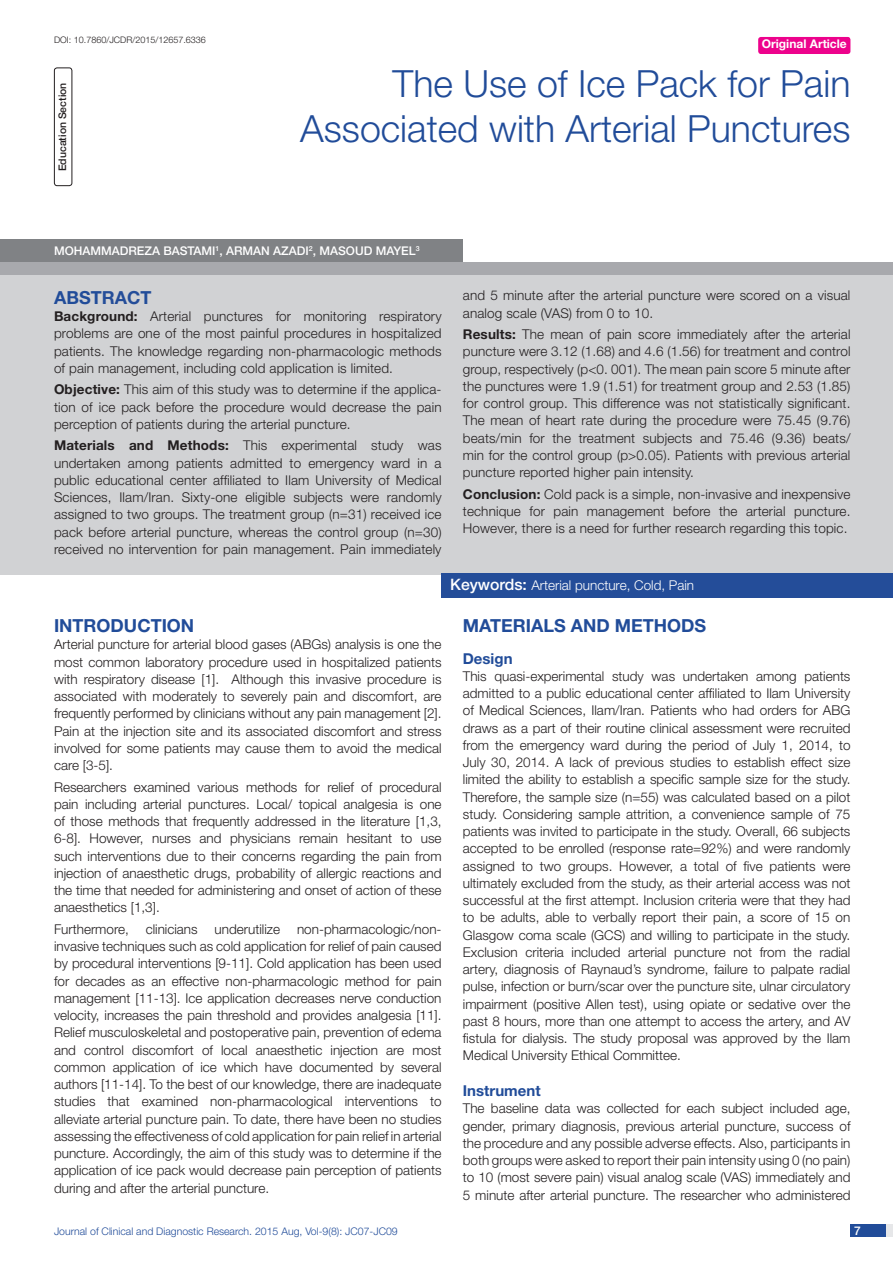
<style>
.page{position:relative;width:893px;height:1263px;background:#fff}
.page>*{position:absolute;margin:0;border:0;box-sizing:border-box;transform-origin:0 0}
.t1{font:300 37.5px/45px "Helvetica Neue";color:#214c99;text-align:right}
.Level_1{font:700 18px "Helvetica Neue";color:#214c99}
.Abstract_head{font:700 18px "Helvetica Neue";color:#214c99}
.Level_2{font:700 15px "Helvetica Neue";color:#214c99}
.Body_text{font:300 13.5px/17.2px "Helvetica Neue";color:#231f20;text-align:justify}
.Abstract_Text{font:300 13.5px/17.2px "Helvetica Neue";letter-spacing:.01em;color:#231f20;text-align:justify}
.t2{font:300 13.5px "Helvetica Neue";color:#fff}
.Author{font:500 12px "Helvetica Neue";color:#fff}
.t3{font:700 12px "Helvetica Neue";color:#fff}
.t4{font:300 10.5px "Helvetica Neue";color:#214c99}
.t5{font:500 10.5px "Helvetica Neue";color:#231f20}
.DOI{font:300 9px "Helvetica Neue";color:#231f20}
.s1{color:#244d99}
.s2{font-weight:700}
.s3{font-weight:500;font-size:15.75px}
</style>
<div class="page">
<div style="left:850px;top:1224px;width:43px;height:13px;background:#e6e7e9"></div>
<div style="left:850px;top:1224px;width:35px;height:13px;background:#214c99"></div>
<div style="left:758px;top:37px;width:92px;height:17px;background:#ed028c;border-radius:3px"></div>
<div style="left:0;top:266px;width:893px;height:308px;background:#d1d2d4"></div>
<div style="left:0;top:262px;width:893px;height:12px;background:#a8a9ad"></div>
<div style="left:442px;top:573px;width:451px;height:24px;background:#244d99"></div>
<div style="left:0;top:239px;width:463px;height:23px;background:#808285"></div>
<div style="left:54px;top:68px;width:18px;height:118px;border:1px solid #231f20;border-radius:3px"></div>
<p class="DOI" style="left:54px;top:35px;width:153px">DOI: 10.7860/JCDR/2015/12657.6336</p>
<p class="t3" style="left:762px;top:37px;width:87px">Original Article</p>
<p class="t5" style="left:56px;top:171px;width:90px;rotate:-90deg">EDUCATION SECTION</p>
<p class="t1" style="left:300px;top:60px;width:552px">The Use of Ice Pack for Pain<br>Associated with Arterial Punctures</p>
<p class="Author" style="left:54px;top:244px;width:367px">MOHAMMADREZA BASTAMI<sup>1</sup>, ARMAN AZADI<sup>2</sup>, MASOUD MAYEL<sup>3</sup></p>
<p class="Abstract_head" style="left:54px;top:286px;width:98px">ABST<span class="s1">RAC</span>T</p>
<p class="Abstract_Text" style="left:54px;top:307px;width:389px"><span class="s2">Background:</span> Arterial punctures for monitoring respiratory problems are one of the most painful procedures in hospitalized patients. The knowledge regarding non-pharmacologic methods of pain management, including cold application is limited.</p>
<p class="Abstract_Text" style="left:54px;top:381px;width:389px;text-align:left"><span class="s2">Objective:</span> This aim of this study was to determine if the applica&shy;tion of ice pack before the procedure would decrease the pain perception of patients during the arterial puncture.</p>
<p class="Abstract_Text" style="left:54px;top:437px;width:389px"><span class="s2">Materials and Methods:</span> This experimental study was undertaken among patients admitted to emergency ward in a public educational center affiliated to Ilam University of Medical Sciences, Ilam/Iran. Sixty-one eligible subjects were randomly assigned to two groups. The treatment group (n=31) received ice pack before arterial puncture, whereas the control group (n=30) received no intervention for pain management. Pain immediately</p>
<p class="Abstract_Text" style="left:463px;top:287px;width:389px">and 5 minute after the arterial puncture were scored on a visual analog scale (VAS) from 0 to 10.</p>
<p class="Abstract_Text" style="left:463px;top:325px;width:389px"><span class="s2">Results:</span> The mean of pain score immediately after the arterial puncture were 3.12 (1.68) and 4.6 (1.56) for treatment and control group, respectively (p&lt;0. 001). The mean pain score 5 minute after the punctures were 1.9 (1.51) for treatment group and 2.53 (1.85) for control group. This difference was not statistically significant.<br>The mean of heart rate during the procedure were 75.45 (9.76) beats/min for the treatment subjects and 75.46 (9.36) beats/ min for the control group (p&gt;0.05). Patients with previous arterial puncture reported higher pain intensity.</p>
<p class="Abstract_Text" style="left:463px;top:485px;width:389px"><span class="s2">Conclusion:</span> Cold pack is a simple, non-invasive and inexpensive technique for pain management before the arterial puncture.<br>However, there is a need for further research regarding this topic.</p>
<p class="t2" style="left:450px;top:577px;width:245px"><span class="s3">KEYWORDS:</span> Arterial puncture, Cold, Pain</p>
<p class="Level_1" style="left:54px;top:615px;width:142px">Introduction</p>
<p class="Body_text" style="left:54px;top:636px;width:389px">Arterial puncture for arterial blood gases (ABGs) analysis is one the most common laboratory procedure used in hospitalized patients with respiratory disease [1]. Although this invasive procedure is associated with moderately to severely pain and discomfort, are frequently performed by clinicians without any pain management [2].<br>Pain at the injection site and its associated discomfort and stress involved for some patients may cause them to avoid the medical care [3-5].</p>
<p class="Body_text" style="left:54px;top:778px;width:389px">Researchers examined various methods for relief of procedural pain including arterial punctures. Local/ topical analgesia is one of those methods that frequently addressed in the literature [1,3, 6-8]. However, nurses and physicians remain hesitant to use such interventions due to their concerns regarding the pain from injection of anaesthetic drugs, probability of allergic reactions and the time that needed for administering and onset of action of these anaesthetics [1,3].</p>
<p class="Body_text" style="left:54px;top:920px;width:76px">Furthermore,</p>
<p class="Body_text" style="left:146px;top:920px;width:54px">clinicians</p>
<p class="Body_text" style="left:215px;top:920px;width:67px">underutilize</p>
<p class="Body_text" style="left:54px;top:920px;width:389px;text-indent:243px">non-pharmacologic/non&shy;invasive techniques such as cold application for relief of pain caused by procedural interventions [9-11]. Cold application has been used for decades as an effective non-pharmacologic method for pain management [11-13]. Ice application decreases nerve conduction velocity, increases the pain threshold and provides analgesia [11].<br>Relief musculoskeletal and postoperative pain, prevention of edema and control discomfort of local anaesthetic injection are most common application of ice which have documented by several authors [11-14]. To the best of our knowledge, there are inadequate studies that examined non-pharmacological interventions to alleviate arterial puncture pain. To date, there have been no studies assessing the effectiveness of cold application for pain relief in arterial puncture. Accordingly, the aim of this study was to determine if the application of ice pack would decrease pain perception of patients during and after the arterial puncture.</p>
<p class="Level_1" style="left:463px;top:615px;width:243px">Materials and Methods</p>
<p class="Level_2" style="left:463px;top:649px;width:51px">Design</p>
<p class="Body_text" style="left:463px;top:667px;width:389px">This quasi-experimental study was undertaken among patients admitted to a public educational center affiliated to Ilam University of Medical Sciences, Ilam/Iran. Patients who had orders for ABG draws as a part of their routine clinical assessment were recruited from the emergency ward during the period of July 1, 2014, to July 30, 2014. A lack of previous studies to establish effect size limited the ability to establish a specific sample size for the study.<br>Therefore, the sample size (n=55) was calculated based on a pilot study. Considering sample attrition, a convenience sample of 75 patients was invited to participate in the study. Overall, 66 subjects accepted to be enrolled (response rate=92%) and were randomly assigned to two groups. However, a total of five patients were ultimately excluded from the study, as their arterial access was not successful at the first attempt. Inclusion criteria were that they had to be adults, able to verbally report their pain, a score of 15 on Glasgow coma scale (GCS) and willing to participate in the study.<br>Exclusion criteria included arterial puncture not from the radial artery, diagnosis of Raynaud’s syndrome, failure to palpate radial pulse, infection or burn/scar over the puncture site, ulnar circulatory impairment (positive Allen test), using opiate or sedative over the past 8 hours, more than one attempt to access the artery, and AV fistula for dialysis. The study proposal was approved by the Ilam Medical University Ethical Committee.</p>
<p class="Level_2" style="left:463px;top:1081px;width:79px">Instrument</p>
<p class="Body_text" style="left:463px;top:1100px;width:389px">The baseline data was collected for each subject included age, gender, primary diagnosis, previous arterial puncture, success of the procedure and any possible adverse effects. Also, participants in both groups were asked to report their pain intensity using 0 (no pain) to 10 (most severe pain) visual analog scale (VAS) immediately and 5 minute after arterial puncture. The researcher who administered</p>
<p class="t4" style="left:54px;top:1225px;width:345px">Journal of Clinical and Diagnostic Research. 2015 Aug, Vol-9(8): JC07-JC09</p>
<p class="Author" style="left:854px;top:1223px;width:8px">7</p>
</div>
